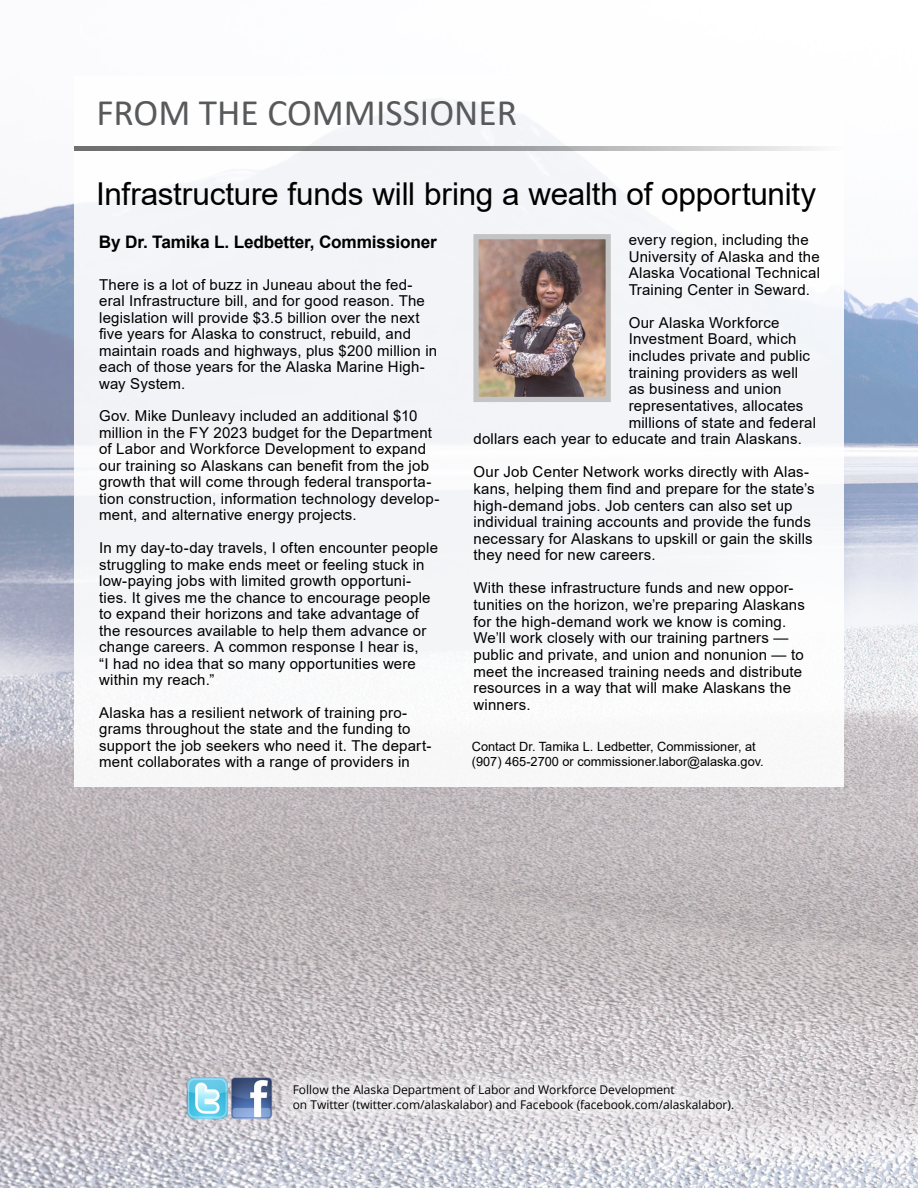
<style>
.page{position:relative;width:918px;height:1188px;background:#fff}
.page>*{position:absolute;margin:0;border:0;box-sizing:border-box;transform-origin:0 0}
.t1{font:37.5px "Calibri";color:#58595b}
.t2{font:31.5px "Arial";letter-spacing:-.01em;color:#000}
.t3{font:700 17.25px "Arial";letter-spacing:-.01em;color:#000}
.Text{font:15px/16.5px "Arial";letter-spacing:.015em;color:#000}
.t4{font:12.75px/15px "Arial";color:#000}
.t5{font:12px/15px "Open Sans";color:#000}
</style>
<div class="page">
<img style="left:0;top:203px;width:918px;height:985px">
<div style="left:75px;top:76px;width:769px;height:710px;background:#f4f5f8"></div>
<svg style="left:74px;top:146px;width:716px;height:5px;background:#9b9b9c"></svg>
<div style="left:275px;top:1066px;width:476px;height:63px;background:#fff;opacity:.61"></div>
<img style="left:184px;top:1075px;width:90px;height:45px">
<img style="left:479px;top:240px;width:126px;height:156px">
<div style="left:473px;top:234px;width:138px;height:168px;border:5px solid #bfbfbf"></div>
<p class="t1" style="left:96px;top:86px;width:422px">FROM THE COMMISSIONER</p>
<p class="t2" style="left:96px;top:172px;width:722px">Infrastructure funds will bring a wealth of opportunity</p>
<p class="t3" style="left:99px;top:230px;width:340px">By Dr. Tamika L. Ledbetter, Commissioner</p>
<p class="Text" style="left:99px;top:276px;width:340px">There is a lot of buzz in Juneau about the fed&shy;eral Infrastructure bill, and for good reason. The legislation will provide $3.5 billion over the next five years for Alaska to construct, rebuild, and maintain roads and highways, plus $200 million in each of those years for the Alaska Marine High&shy;way System.</p>
<p class="Text" style="left:99px;top:408px;width:342px">Gov. Mike Dunleavy included an additional $10 million in the FY 2023 budget for the Department of Labor and Workforce Development to expand our training so Alaskans can benefit from the job growth that will come through federal transporta&shy;tion construction, information technology develop&shy;ment, and alternative energy projects.</p>
<p class="Text" style="left:99px;top:540px;width:340px">In my day-to-day travels, I often encounter people struggling to make ends meet or feeling stuck in low-paying jobs with limited growth opportuni&shy;ties. It gives me the chance to encourage people to expand their horizons and take advantage of the resources available to help them advance or change careers. A common response I hear is,<br>“I had no idea that so many opportunities were within my reach.”</p>
<p class="Text" style="left:99px;top:704px;width:334px">Alaska has a resilient network of training pro&shy;grams throughout the state and the funding to support the job seekers who need it. The depart&shy;ment collaborates with a range of providers in</p>
<p class="Text" style="left:629px;top:231px;width:193px">every region, including the<br>University of Alaska and the<br>Alaska Vocational Technical<br>Training Center in Seward.</p>
<p class="Text" style="left:629px;top:314px;width:152px">Our Alaska Workforce</p>
<p class="Text" style="left:629px;top:331px;width:169px">Investment Board, which</p>
<p class="Text" style="left:629px;top:347px;width:183px">includes private and public</p>
<p class="Text" style="left:629px;top:364px;width:171px">training providers as well</p>
<p class="Text" style="left:629px;top:381px;width:154px">as business and union</p>
<p class="Text" style="left:629px;top:397px;width:176px">representatives, allocates</p>
<p class="Text" style="left:629px;top:414px;width:189px">millions of state and federal</p>
<p class="Text" style="left:474px;top:431px;width:330px">dollars each year to educate and train Alaskans.</p>
<p class="Text" style="left:474px;top:464px;width:343px">Our Job Center Network works directly with Alas&shy;kans, helping them find and prepare for the state’s high-demand jobs. Job centers can also set up individual training accounts and provide the funds necessary for Alaskans to upskill or gain the skills they need for new careers.</p>
<p class="Text" style="left:474px;top:580px;width:333px">With these infrastructure funds and new oppor&shy;tunities on the horizon, we’re preparing Alaskans for the high-demand work we know is coming.<br>We’ll work closely with our training partners — public and private, and union and nonunion — to meet the increased training needs and distribute resources in a way that will make Alaskans the winners.</p>
<p class="t4" style="left:472px;top:739px;width:293px">Contact Dr. Tamika L. Ledbetter, Commissioner, at (907) 465-2700 or commissioner.labor@alaska.gov.</p>
<p class="t5" style="left:293px;top:1081px;width:443px">Follow the Alaska Department of Labor and Workforce Development<br>on Twitter (twitter.com/alaskalabor) and Facebook (facebook.com/alaskalabor).</p>
</div>
